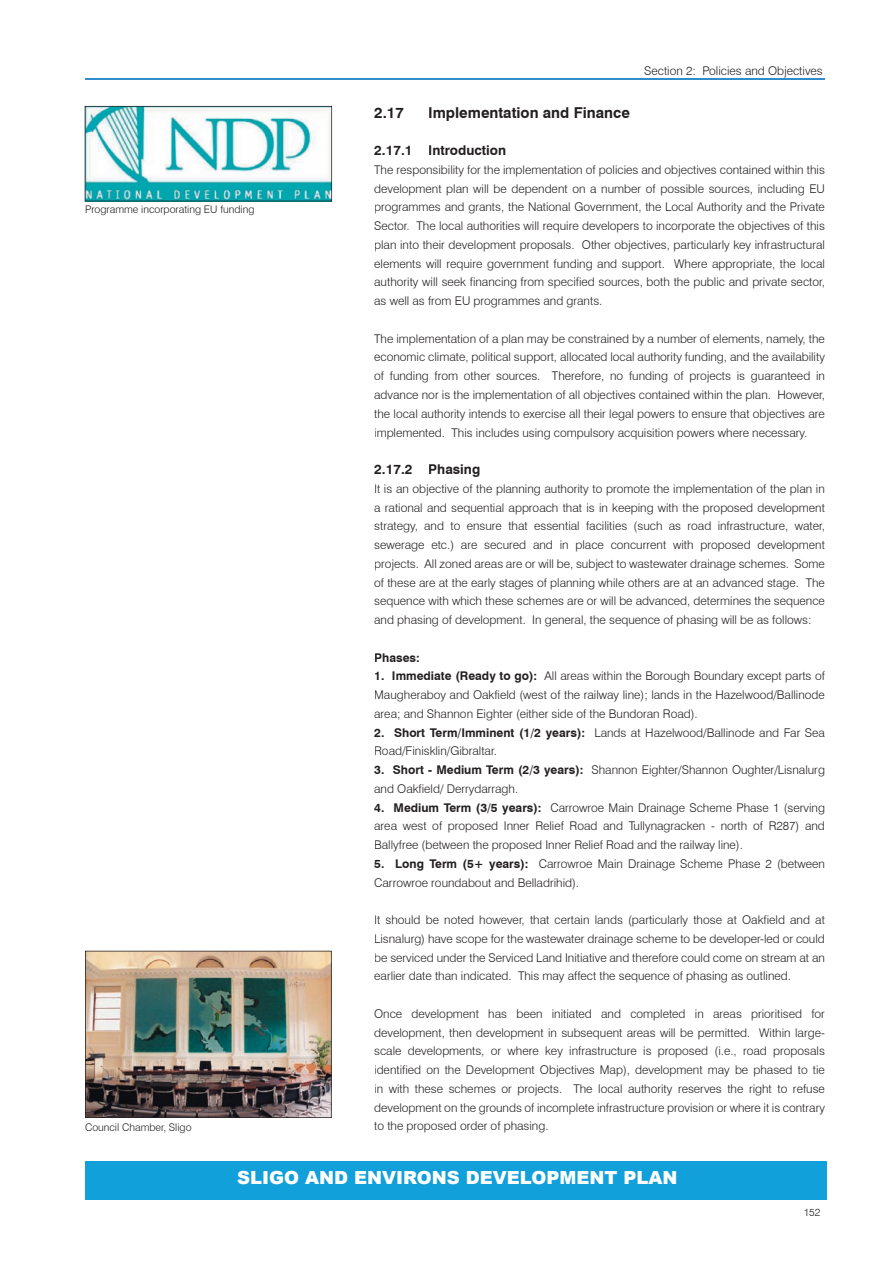
<style>
.page{position:relative;width:893px;height:1263px;background:#fff}
.page>*{position:absolute;margin:0;border:0;box-sizing:border-box;transform-origin:0 0}
.t1{font:900 18px "Arial";color:#fff}
.t2{font:700 15px "Swiss 721 BT";color:#231f20}
.t3{font:700 13.5px "Swiss 721 BT";color:#231f20}
.t4{font:300 12px/18.8px "Swiss 721 BT";color:#231f20;text-align:justify}
.t5{font:700 12px "Swiss 721 BT";color:#231f20}
.t6{font:300 10.5px "Swiss 721 BT";color:#231f20}
.s1{font-weight:700}
</style>
<div class="page">
<div style="left:85px;top:1161px;width:742px;height:38px;background:#12a0db"></div>
<hr style="left:85px;top:79px;width:740px;height:1px;background:#328ccb">
<img style="left:86px;top:107px;width:245px;height:94px">
<hr style="left:85px;top:106px;width:1px;height:95px;background:#231f20">
<hr style="left:85px;top:201px;width:247px;height:1px;background:#231f20">
<hr style="left:331px;top:106px;width:1px;height:95px;background:#231f20">
<hr style="left:85px;top:106px;width:247px;height:1px;background:#231f20">
<img style="left:86px;top:952px;width:245px;height:165px">
<hr style="left:85px;top:951px;width:1px;height:166px;background:#231f20">
<hr style="left:85px;top:1117px;width:246px;height:1px;background:#231f20">
<hr style="left:331px;top:951px;width:1px;height:166px;background:#231f20">
<hr style="left:85px;top:951px;width:246px;height:1px;background:#231f20">
<p class="t6" style="left:85px;top:203px;width:171px">Programme incorporating EU funding</p>
<p class="t6" style="left:85px;top:1121px;width:108px">Council Chamber, Sligo</p>
<p class="t4" style="left:644px;top:62px;width:180px">Section 2: Policies and Objectives</p>
<p class="t2" style="left:374px;top:103px;width:31px">2.17</p>
<p class="t2" style="left:428px;top:103px;width:203px">Implementation and Finance</p>
<p class="t3" style="left:374px;top:142px;width:133px">2.17.1 Introduction</p>
<p class="t4" style="left:374px;top:160px;width:452px">The responsibility for the implementation of policies and objectives contained within this development plan will be dependent on a number of possible sources, including EU programmes and grants, the National Government, the Local Authority and the Private Sector. The local authorities will require developers to incorporate the objectives of this plan into their development proposals. Other objectives, particularly key infrastructural elements will require government funding and support. Where appropriate, the local authority will seek financing from specified sources, both the public and private sector, as well as from EU programmes and grants.</p>
<p class="t4" style="left:374px;top:329px;width:452px">The implementation of a plan may be constrained by a number of elements, namely, the economic climate, political support, allocated local authority funding, and the availability of funding from other sources. Therefore, no funding of projects is guaranteed in advance nor is the implementation of all objectives contained within the plan. However, the local authority intends to exercise all their legal powers to ensure that objectives are implemented. This includes using compulsory acquisition powers where necessary.</p>
<p class="t3" style="left:374px;top:461px;width:108px">2.17.2 Phasing</p>
<p class="t4" style="left:374px;top:479px;width:452px">It is an objective of the planning authority to promote the implementation of the plan in a rational and sequential approach that is in keeping with the proposed development strategy, and to ensure that essential facilities (such as road infrastructure, water, sewerage etc.) are secured and in place concurrent with proposed development projects. All zoned areas are or will be, subject to wastewater drainage schemes. Some of these are at the early stages of planning while others are at an advanced stage. The sequence with which these schemes are or will be advanced, determines the sequence and phasing of development. In general, the sequence of phasing will be as follows:</p>
<p class="t5" style="left:374px;top:650px;width:47px">Phases:</p>
<p class="t4" style="left:374px;top:666px;width:452px"><span class="s1">1. Immediate (Ready to go):</span> All areas within the Borough Boundary except parts of Maugheraboy and Oakfield (west of the railway line); lands in the Hazelwood/Ballinode area; and Shannon Eighter (either side of the Bundoran Road).</p>
<p class="t4" style="left:374px;top:723px;width:452px"><span class="s1">2. Short Term/Imminent (1/2 years):</span> Lands at Hazelwood/Ballinode and Far Sea<br>Road/Finisklin/Gibraltar.</p>
<p class="t4" style="left:374px;top:760px;width:452px"><span class="s1">3. Short - Medium Term (2/3 years):</span> Shannon Eighter/Shannon Oughter/Lisnalurg and Oakfield/ Derrydarragh.</p>
<p class="t4" style="left:374px;top:798px;width:452px"><span class="s1">4. Medium Term (3/5 years):</span> Carrowroe Main Drainage Scheme Phase 1 (serving area west of proposed Inner Relief Road and Tullynagracken - north of R287) and Ballyfree (between the proposed Inner Relief Road and the railway line).</p>
<p class="t4" style="left:374px;top:854px;width:452px"><span class="s1">5. Long Term (5+ years):</span> Carrowroe Main Drainage Scheme Phase 2 (between<br>Carrowroe roundabout and Belladrihid).</p>
<p class="t4" style="left:374px;top:910px;width:452px">It should be noted however, that certain lands (particularly those at Oakfield and at Lisnalurg) have scope for the wastewater drainage scheme to be developer-led or could be serviced under the Serviced Land Initiative and therefore could come on stream at an earlier date than indicated. This may affect the sequence of phasing as outlined.</p>
<p class="t4" style="left:374px;top:1004px;width:452px">Once development has been initiated and completed in areas prioritised for development, then development in subsequent areas will be permitted. Within large&shy;scale developments, or where key infrastructure is proposed (i.e., road proposals identified on the Development Objectives Map), development may be phased to tie in with these schemes or projects. The local authority reserves the right to refuse development on the grounds of incomplete infrastructure provision or where it is contrary to the proposed order of phasing.</p>
<h1 class="t1" style="left:237px;top:1165px;width:442px">SLIGO AND ENVIRONS DEVELOPMENT PLAN</h1>
<p class="t6" style="left:804px;top:1205px;width:18px">152</p>
</div>
